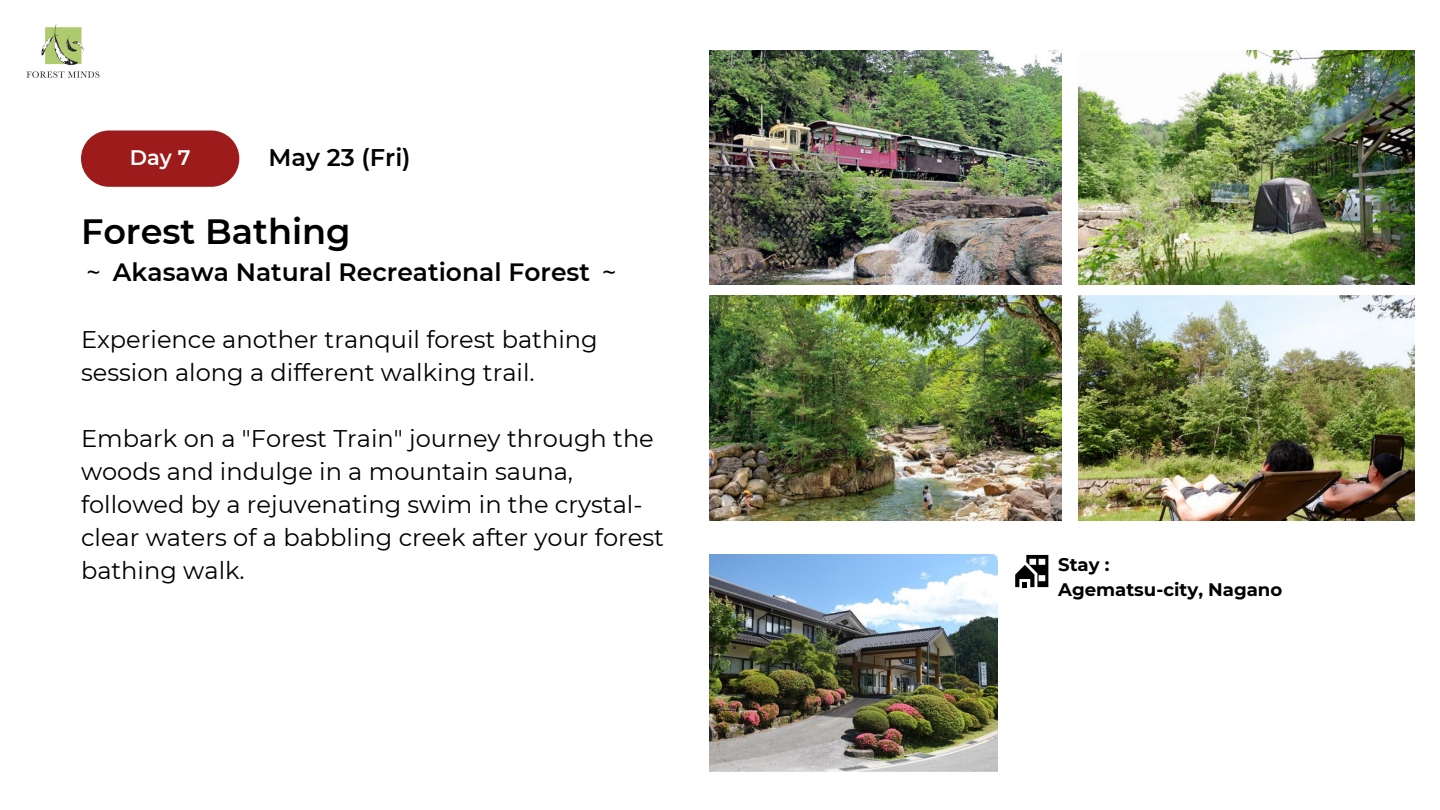
<style>
.page{position:relative;width:1440px;height:810px;background:#fff}
.page>*{position:absolute;margin:0;border:0;box-sizing:border-box;transform-origin:0 0}
.t1{font:600 35.1px "Montserrat";color:#000}
.t2{font:600 25px "Montserrat";color:#000}
.t3{font:24.1px/33px "Montserrat";color:#000}
.t4{font:600 24.1px "Montserrat";color:#000}
.t5{font:600 21px "Montserrat";color:#fff}
.t6{font:700 18.1px "Montserrat";color:#000}
.s1{font-family:"Wen Quan Yi Micro Hei";font-weight:400}
</style>
<div class="page">
<div style="left:81px;top:130px;width:158px;height:57px;background:#9e1b1b;border-radius:28px"></div>
<img style="left:26px;top:24px;width:74px;height:54px">
<img style="left:1079px;top:51px;width:336px;height:234px">
<img style="left:1079px;top:295px;width:336px;height:226px">
<img style="left:709px;top:295px;width:352px;height:226px">
<img style="left:709px;top:51px;width:352px;height:234px">
<svg style="left:1015px;top:555px;width:33px;height:32px"></svg>
<img style="left:709px;top:555px;width:289px;height:217px">
<p class="t5" style="left:130px;top:145px;width:62px">Day 7</p>
<h3 class="t4" style="left:269px;top:143px;width:144px">May 23 (Fri)</h3>
<h1 class="t1" style="left:81px;top:210px;width:271px">Forest Bathing</h1>
<h1 class="t2" style="left:81px;top:257px;width:542px"><span class="s1">～</span> Akasawa Natural Recreational Forest <span class="s1">～</span></h1>
<h2 class="t3" style="left:81px;top:322px;width:518px">Experience another tranquil forest bathing session along a different walking trail.</h2>
<h2 class="t3" style="left:81px;top:421px;width:584px">Embark on a "Forest Train" journey through the woods and indulge in a mountain sauna, followed by a rejuvenating swim in the crystal&shy;clear waters of a babbling creek after your forest bathing walk.</h2>
<p class="t6" style="left:1058px;top:554px;width:53px">Stay :</p>
<p class="t6" style="left:1058px;top:578px;width:226px">Agematsu-city, Nagano</p>
</div>
